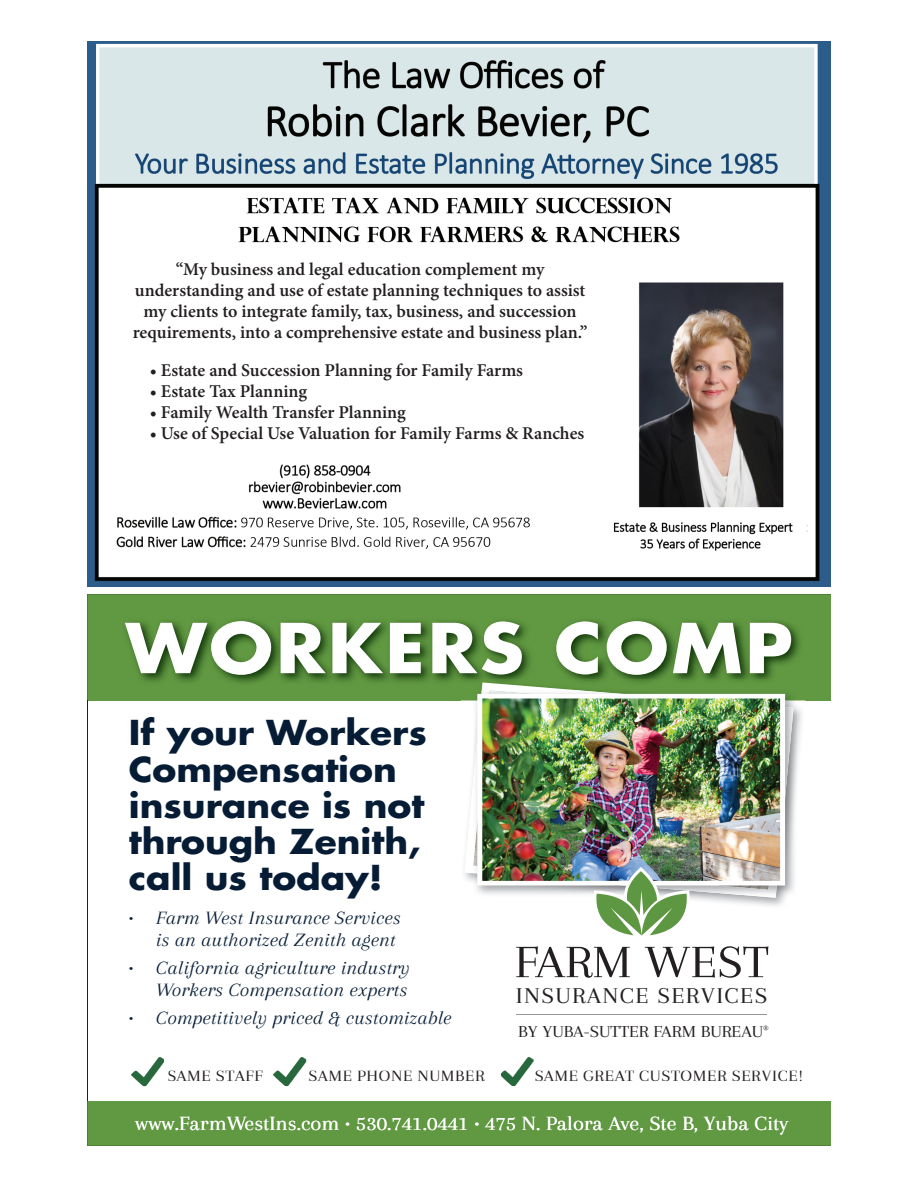
<style>
.page{position:relative;width:918px;height:1188px;background:#fff}
.page>*{position:absolute;margin:0;border:0;box-sizing:border-box;transform-origin:0 0}
.t1{font:700 66.9px "Futura Std";letter-spacing:.04em;color:#fff;scale:1.08 1}
.t2{font:700 53.1px "Futura Std";color:#fff;scale:1.08 1}
.t3{font:48.15px "Arapey";color:#231f20;scale:1.08 1}
.t4{font:700 33.45px/36.2px "Futura Std";color:#061c35;scale:1.08 1}
.t5{font:23.55px "Arapey";letter-spacing:.055em;color:#231f20;scale:1.08 1}
.t6{font:20.85px "Arapey";color:#fff;scale:1.08 1}
.t7{font:italic 19.5px/22.4px "Arapey";color:#061c35;text-align:right;scale:1.08 1}
.t8{font:600 18px/21px "Minion Pro";color:#231f20;text-align:center}
.t9{font:17.4px "Arapey";color:#231f20;scale:1.08 1}
.t10{font:16.65px "Arapey";letter-spacing:.035em;color:#231f20;scale:1.08 1}
.s1{font-family:"Minion Pro";font-style:italic;font-size:61.65px;color:#e1c669}
</style>
<div class="page">
<img style="left:87px;top:42px;width:744px;height:545px">
<img style="left:473px;top:700px;width:321px;height:197px">
<img style="left:477px;top:700px;width:308px;height:186px">
<hr style="left:87px;top:700px;width:1px;height:401px;background:#231f20">
<svg style="left:87px;top:594px;width:744px;height:106px;background:#528439"></svg>
<div style="left:87px;top:1101px;width:744px;height:45px;background:#609941"></div>
<img style="left:132px;top:1057px;width:32px;height:29px">
<img style="left:279px;top:1057px;width:27px;height:29px">
<img style="left:274px;top:1070px;width:32px;height:11px">
<img style="left:506px;top:1057px;width:28px;height:29px">
<img style="left:501px;top:1070px;width:33px;height:11px">
<svg style="left:594px;top:867px;width:96px;height:69px"></svg>
<hr style="left:517px;top:1015px;width:250px;height:1px;background:#939598">
<p class="t8" style="left:133px;top:259px;width:456px">“My business and legal education complement my understanding and use of estate planning techniques to assist my clients to integrate family, tax, business, and succession requirements, into a comprehensive estate and business plan.”</p>
<p class="t8" style="left:150px;top:360px;width:375px">• Estate and Succession Planning for Family Farms</p>
<p class="t8" style="left:150px;top:381px;width:159px">• Estate Tax Planning</p>
<p class="t8" style="left:150px;top:402px;width:258px">• Family Wealth Transfer Planning</p>
<p class="t8" style="left:150px;top:423px;width:436px">• Use of Special Use Valuation for Family Farms &amp; Ranches</p>
<h1 class="t1" style="left:126px;top:604px;width:619px">WORKERS COMP</h1>
<h2 class="t2" style="left:117px;top:608px;width:634px">FLOOD INSURANCE <span class="s1">Tip</span></h2>
<h3 class="t4" style="left:129px;top:714px;width:278px">If your Workers<br>Compensation insurance is not through Zenith, call us today!</h3>
<p class="t7" style="left:129px;top:906px;width:253px">• Farm West Insurance Services is an authorized Zenith agent</p>
<p class="t7" style="left:129px;top:957px;width:262px">• California agriculture industry<br>Workers Compensation experts</p>
<p class="t7" style="left:129px;top:1007px;width:300px">• Competitively priced &amp; customizable</p>
<h3 class="t3" style="left:514px;top:935px;width:237px">FARM WEST</h3>
<h3 class="t5" style="left:516px;top:982px;width:234px">INSURANCE SERVICES</h3>
<p class="t9" style="left:518px;top:1022px;width:234px">BY YUBA-SUTTER FARM BUREAU<sup>®</sup></p>
<p class="t10" style="left:167px;top:1067px;width:90px">SAME STAFF</p>
<p class="t10" style="left:309px;top:1067px;width:164px">SAME PHONE NUMBER</p>
<p class="t10" style="left:535px;top:1067px;width:250px">SAME GREAT CUSTOMER SERVICE!</p>
<p class="t6" style="left:135px;top:1112px;width:606px">www.FarmWestIns.com • 530.741.0441 • 475 N. Palora Ave, Ste B, Yuba City</p>
</div>
